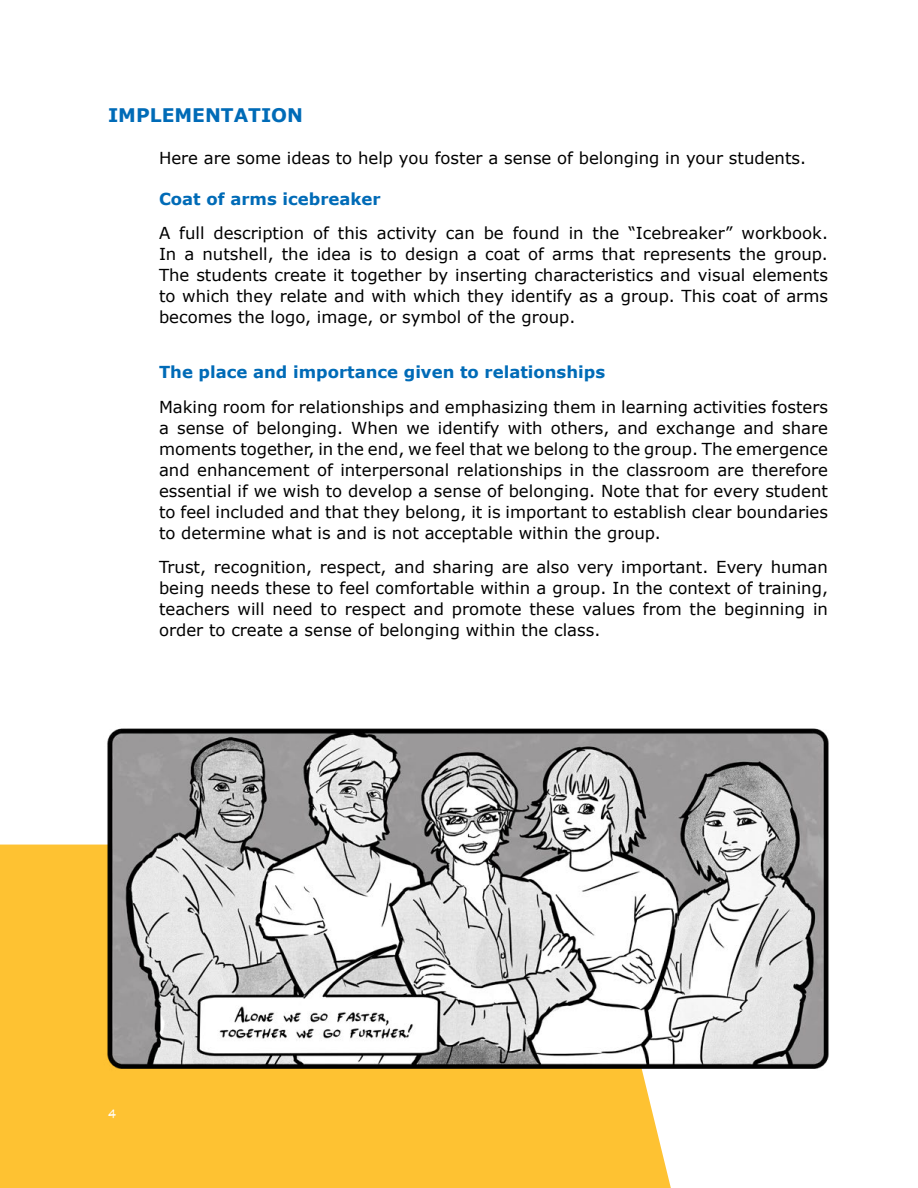
<style>
.page{position:relative;width:918px;height:1188px;background:#fff}
.page>*{position:absolute;margin:0;border:0;box-sizing:border-box;transform-origin:0 0}
.t1{font:700 18.75px "Verdana";color:#006bb7}
.t2{font:16.5px/21px "Verdana";color:#000;text-align:justify}
.t3{font:700 16.5px "Verdana";color:#006bb7}
.t4{font:15px "Might Makes Right BB";color:#fff}
</style>
<div class="page">
<div style="left:0;top:845px;width:671px;height:343px;background:#fec232"></div>
<img style="left:86px;top:728px;width:743px;height:360px">
<p class="t1" style="left:108px;top:103px;width:197px">IMPLEMENTATION</p>
<p class="t2" style="left:159px;top:147px;width:649px">Here are some ideas to help you foster a sense of belonging in your students.</p>
<p class="t3" style="left:159px;top:188px;width:223px">Coat of arms icebreaker</p>
<p class="t2" style="left:159px;top:223px;width:671px">A full description of this activity can be found in the “Icebreaker” workbook.<br>In a nutshell, the idea is to design a coat of arms that represents the group.<br>The students create it together by inserting characteristics and visual elements to which they relate and with which they identify as a group. This coat of arms becomes the logo, image, or symbol of the group.</p>
<p class="t3" style="left:159px;top:361px;width:448px">The place and importance given to relationships</p>
<p class="t2" style="left:159px;top:396px;width:671px">Making room for relationships and emphasizing them in learning activities fosters a sense of belonging. When we identify with others, and exchange and share moments together, in the end, we feel that we belong to the group. The emergence and enhancement of interpersonal relationships in the classroom are therefore essential if we wish to develop a sense of belonging. Note that for every student to feel included and that they belong, it is important to establish clear boundaries to determine what is and is not acceptable within the group.</p>
<p class="t2" style="left:159px;top:557px;width:671px">Trust, recognition, respect, and sharing are also very important. Every human being needs these to feel comfortable within a group. In the context of training, teachers will need to respect and promote these values from the beginning in order to create a sense of belonging within the class.</p>
<p class="t4" style="left:108px;top:1106px;width:9px">4</p>
</div>
